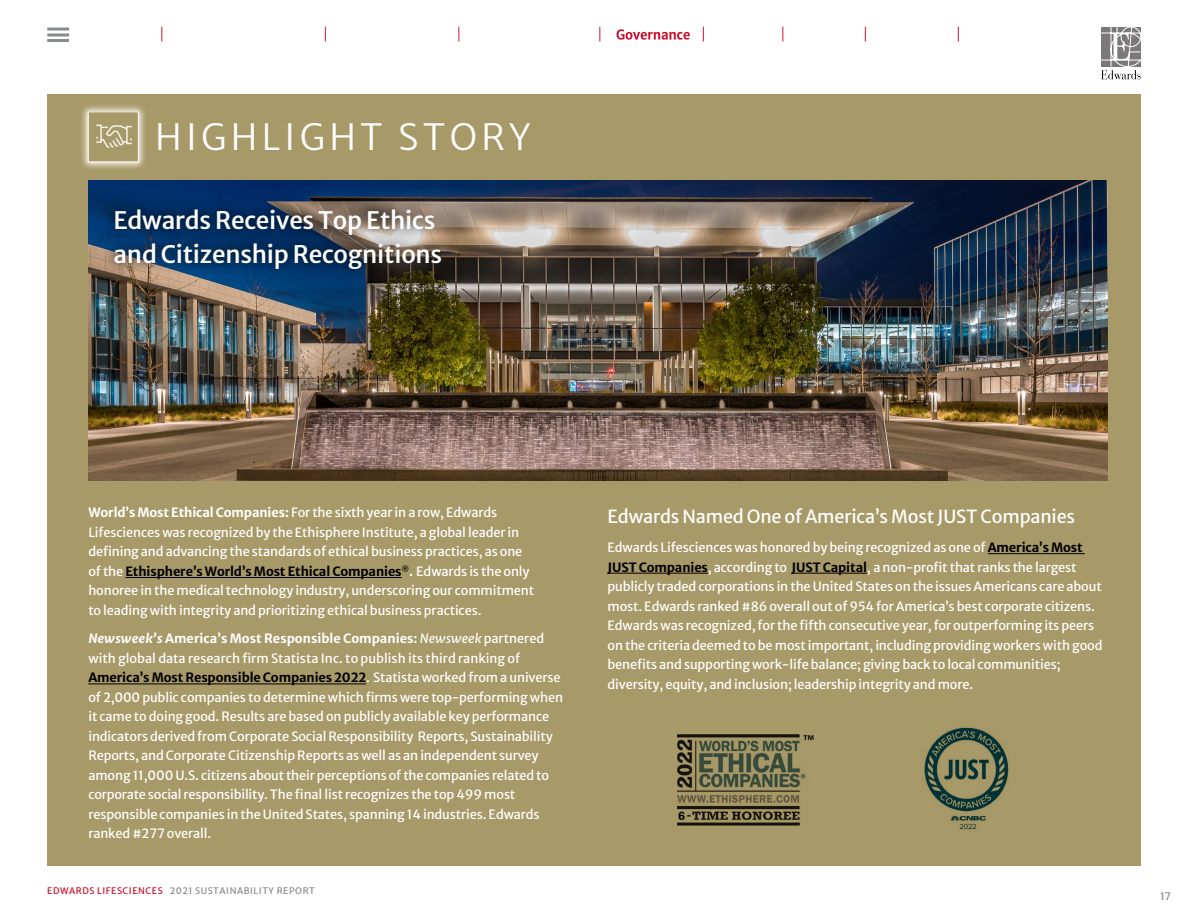
<style>
.page{position:relative;width:1188px;height:918px;background:#fff}
.page>*{position:absolute;margin:0;border:0;box-sizing:border-box;transform-origin:0 0}
.t1{font:36px "Merriweather Sans";letter-spacing:.12em;color:#fff}
.t2{font:500 24px/34.5px "Merriweather Sans";letter-spacing:-.01em;color:#fff}
.t3{font:18px "Merriweather Sans";letter-spacing:-.01em;color:#fff}
.t4{font:12.75px/19.5px "Merriweather Sans";letter-spacing:-.01em;color:#fff}
.t5{font:10.5px "Merriweather Sans";color:#888b8d}
.t6{font:9px "Merriweather Sans";letter-spacing:.06em;color:#888b8d}
.s1{font-weight:700}
.s2{font-weight:700;color:#000}
.s3{font-weight:700;font-style:italic}
.s4{font-style:italic}
.s5{color:#ce102e}
</style>
<div class="page">
<hr style="left:47px;top:39px;width:22px;height:3px;background:#888b8d">
<hr style="left:47px;top:33px;width:22px;height:3px;background:#888b8d">
<hr style="left:47px;top:28px;width:22px;height:3px;background:#888b8d">
<svg style="left:1101px;top:27px;width:40px;height:52px"></svg>
<svg style="left:617px;top:29px;width:73px;height:11px"></svg>
<svg style="left:161px;top:27px;width:1px;height:14px"></svg>
<svg style="left:325px;top:27px;width:1px;height:14px"></svg>
<svg style="left:458px;top:27px;width:1px;height:14px"></svg>
<svg style="left:599px;top:27px;width:1px;height:14px"></svg>
<svg style="left:703px;top:27px;width:1px;height:14px"></svg>
<svg style="left:782px;top:27px;width:1px;height:14px"></svg>
<svg style="left:865px;top:27px;width:1px;height:14px"></svg>
<svg style="left:958px;top:27px;width:1px;height:14px"></svg>
<div style="left:47px;top:94px;width:1094px;height:771px;background:#a89968"></div>
<hr style="left:125px;top:577px;width:277px;height:1px;background:#000">
<hr style="left:88px;top:684px;width:278px;height:1px;background:#000">
<img style="left:88px;top:180px;width:1020px;height:300px">
<div style="left:80px;top:103px;width:67px;height:67px;background:#fff;opacity:.96"></div>
<img style="left:90px;top:113px;width:47px;height:47px">
<div style="left:88px;top:111px;width:51px;height:51px;border:1px solid #fff"></div>
<div style="left:103px;top:197px;width:351px;height:85px;background:#000;opacity:.64"></div>
<hr style="left:988px;top:553px;width:97px;height:1px;background:#000">
<hr style="left:608px;top:573px;width:100px;height:1px;background:#000">
<hr style="left:792px;top:573px;width:75px;height:1px;background:#000">
<img style="left:678px;top:735px;width:136px;height:91px">
<img style="left:924px;top:727px;width:85px;height:103px">
<h1 class="t1" style="left:155px;top:105px;width:377px">HIGHLIGHT STORY</h1>
<h2 class="t2" style="left:114px;top:200px;width:330px">Edwards Receives Top Ethics and Citizenship Recognitions</h2>
<p class="t4" style="left:88px;top:502px;width:447px"><span class="s1">World’s Most Ethical Companies:</span> For the sixth year in a row, Edwards Lifesciences was recognized by the Ethisphere Institute, a global leader in defining and advancing the standards of ethical business practices, as one of the <span class="s2">Ethisphere’s World’s Most Ethical Companies</span><sup>®</sup><span class="s1">.</span> Edwards is the only honoree in the medical technology industry, underscoring our commitment to leading with integrity and prioritizing ethical business practices.</p>
<p class="t4" style="left:88px;top:628px;width:476px"><span class="s3">Newsweek’s</span> <span class="s1">America’s Most Responsible Companies:</span> <span class="s4">Newsweek</span> partnered with global data research firm Statista Inc. to publish its third ranking of <span class="s2">America’s Most Responsible Companies 2022</span>. Statista worked from a universe of 2,000 public companies to determine which firms were top-performing when it came to doing good. Results are based on publicly available key performance indicators derived from Corporate Social Responsibility Reports, Sustainability Reports, and Corporate Citizenship Reports as well as an independent survey among 11,000 U.S. citizens about their perceptions of the companies related to corporate social responsibility. The final list recognizes the top 499 most responsible companies in the United States, spanning 14 industries. Edwards ranked #277 overall.</p>
<p class="t6" style="left:47px;top:883px;width:269px"><span class="s5">EDWARDS LIFESCIENCES</span> 2021 SUSTAINABILITY REPORT</p>
<h3 class="t3" style="left:608px;top:500px;width:469px">Edwards Named One of America’s Most JUST Companies</h3>
<p class="t4" style="left:608px;top:536px;width:496px">Edwards Lifesciences was honored by being recognized as one of <span class="s2">America’s Most JUST Companies</span>, according to <span class="s2">JUST Capital</span>, a non-profit that ranks the largest publicly traded corporations in the United States on the issues Americans care about most. Edwards ranked #86 overall out of 954 for America’s best corporate citizens.<br>Edwards was recognized, for the fifth consecutive year, for outperforming its peers on the criteria deemed to be most important, including providing workers with good benefits and supporting work-life balance; giving back to local communities; diversity, equity, and inclusion; leadership integrity and more.</p>
<p class="t5" style="left:1160px;top:887px;width:12px">17</p>
</div>
